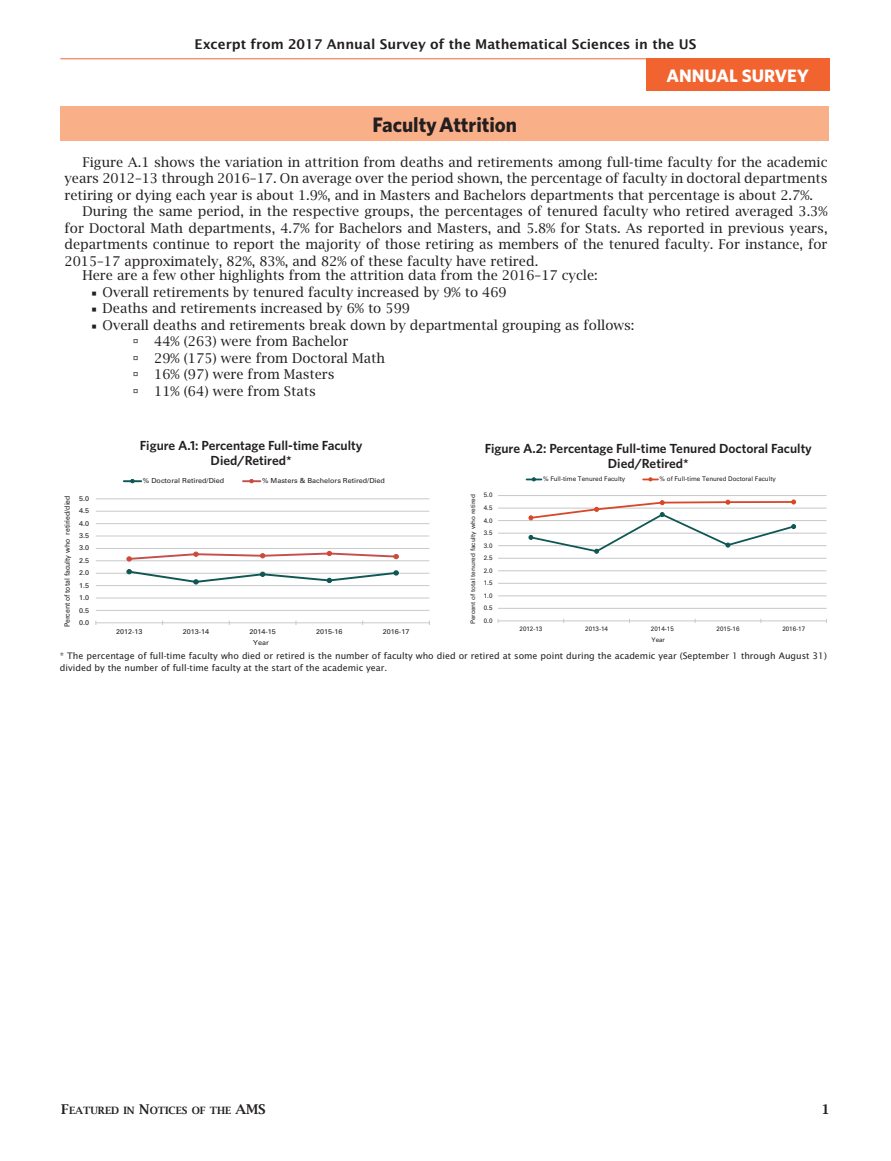
<style>
.page{position:relative;width:891px;height:1161px;background:#fff}
.page>*{position:absolute;margin:0;border:0;box-sizing:border-box;transform-origin:0 0}
.bhead{font:700 20.85px "Whitney";color:#231f20}
.t1{font:700 18px "Whitney";color:#fff}
.text_w_indent{font:13.5px/16.5px "Lucida Bright";color:#231f20;text-align:justify}
.list-para-indent{font:13.5px "Lucida Bright";color:#231f20}
.t2{font:600 13.5px "Lucida Sans";color:#231f20}
.t3{font:600 13.5px "Lucida Bright";color:#231f20}
._1Table_ahead{font:600 13.2px "Whitney";color:#231f20}
.t4{font:600 10.05px "Lucida Bright";color:#231f20}
.text_no_indent{font:9px/12px "Lucida Sans";color:#231f20}
.t5{font:7.2px "Univers LT Std";color:#231f20;scale:.95 1}
.t6{font:6.9px "Univers LT Std";letter-spacing:-.005em;color:#231f20;scale:1.05 1}
.t7{font:6.45px "Univers LT Std";color:#231f20}
.t8{font:6.3px "Univers LT Std";color:#231f20}
.s1{font-family:"Minion Pro"}
.s2{font-size:13.5px}
</style>
<div class="page">
<hr style="left:60px;top:58px;width:770px;height:1px;background:#f2642f">
<div style="left:646px;top:58px;width:184px;height:33px;background:#f2642f"></div>
<div style="left:60px;top:107px;width:769px;height:34px;background:#f9af88"></div>
<hr style="left:96px;top:610px;width:333px;height:1px;background:#c7c8ca">
<hr style="left:96px;top:598px;width:333px;height:1px;background:#c7c8ca">
<hr style="left:96px;top:585px;width:333px;height:1px;background:#c7c8ca">
<hr style="left:96px;top:573px;width:333px;height:1px;background:#c7c8ca">
<hr style="left:96px;top:560px;width:333px;height:1px;background:#c7c8ca">
<hr style="left:96px;top:548px;width:333px;height:1px;background:#c7c8ca">
<hr style="left:96px;top:536px;width:333px;height:1px;background:#c7c8ca">
<hr style="left:96px;top:523px;width:333px;height:1px;background:#c7c8ca">
<hr style="left:96px;top:511px;width:333px;height:1px;background:#c7c8ca">
<hr style="left:96px;top:498px;width:333px;height:1px;background:#c7c8ca">
<hr style="left:96px;top:622px;width:333px;height:1px;background:#c7c8ca">
<svg style="left:127px;top:569px;width:272px;height:15px"></svg>
<svg style="left:127px;top:551px;width:272px;height:10px"></svg>
<svg style="left:124px;top:479px;width:17px;height:4px"></svg>
<svg style="left:243px;top:479px;width:17px;height:4px"></svg>
<hr style="left:498px;top:608px;width:329px;height:1px;background:#c7c8ca">
<hr style="left:498px;top:596px;width:329px;height:1px;background:#c7c8ca">
<hr style="left:498px;top:583px;width:329px;height:1px;background:#c7c8ca">
<hr style="left:498px;top:571px;width:329px;height:1px;background:#c7c8ca">
<hr style="left:498px;top:558px;width:329px;height:1px;background:#c7c8ca">
<hr style="left:498px;top:545px;width:329px;height:1px;background:#c7c8ca">
<hr style="left:498px;top:533px;width:329px;height:1px;background:#c7c8ca">
<hr style="left:498px;top:520px;width:329px;height:1px;background:#c7c8ca">
<hr style="left:498px;top:508px;width:329px;height:1px;background:#c7c8ca">
<hr style="left:498px;top:495px;width:329px;height:1px;background:#c7c8ca">
<hr style="left:498px;top:621px;width:329px;height:1px;background:#c7c8ca">
<svg style="left:529px;top:500px;width:267px;height:54px"></svg>
<svg style="left:527px;top:477px;width:14px;height:4px"></svg>
<svg style="left:643px;top:477px;width:15px;height:4px"></svg>
<p class="t2" style="left:195px;top:36px;width:503px">Excerpt from 2017 Annual Survey of the Mathematical Sciences in the US</p>
<p class="bhead" style="left:372px;top:111px;width:146px">Faculty Attrition</p>
<h2 class="t1" style="left:667px;top:64px;width:144px">ANNUAL SURVEY</h2>
<p class="text_w_indent" style="left:65px;top:154px;width:765px;text-indent:18px">Figure A.1 shows the variation in attrition from deaths and retirements among full-time faculty for the academic years 2012–13 through 2016–17. On average over the period shown, the percentage of faculty in doctoral departments retiring or dying each year is about 1.9%, and in Masters and Bachelors departments that percentage is about 2.7%.</p>
<p class="text_w_indent" style="left:65px;top:203px;width:765px;text-indent:18px">During the same period, in the respective groups, the percentages of tenured faculty who retired averaged 3.3% for Doctoral Math departments, 4.7% for Bachelors and Masters, and 5.8% for Stats. As reported in previous years, departments continue to report the majority of those retiring as members of the tenured faculty. For instance, for 2015–17 approximately, 82%, 83%, and 82% of these faculty have retired.</p>
<p class="text_w_indent" style="left:82px;top:267px;width:517px">Here are a few other highlights from the attrition data from the 2016–17 cycle:</p>
<p class="list-para-indent" style="left:91px;top:284px;width:417px"><span class="s1">■</span> Overall retirements by tenured faculty increased by 9% to 469</p>
<p class="list-para-indent" style="left:91px;top:301px;width:320px"><span class="s1">■</span> Deaths and retirements increased by 6% to 599</p>
<p class="list-para-indent" style="left:91px;top:317px;width:545px"><span class="s1">■</span> Overall deaths and retirements break down by departmental grouping as follows:</p>
<p class="list-para-indent" style="left:154px;top:334px;width:196px">44% (263) were from Bachelor</p>
<p class="list-para-indent" style="left:154px;top:350px;width:232px">29% (175) were from Doctoral Math</p>
<p class="list-para-indent" style="left:154px;top:367px;width:182px">16% (97) were from Masters</p>
<p class="list-para-indent" style="left:154px;top:383px;width:163px">11% (64) were from Stats</p>
<p class="t5" style="left:63px;top:535px;width:43px;rotate:-90deg">deid/dei r i ter</p>
<p class="t5" style="left:63px;top:627px;width:95px;rotate:-90deg">yt lucafl atotfotnecreP w oh</p>
<p class="t6" style="left:79px;top:494px;width:11px">5.0</p>
<p class="t6" style="left:79px;top:507px;width:11px">4.5</p>
<p class="t6" style="left:79px;top:519px;width:11px">4.0</p>
<p class="t6" style="left:79px;top:532px;width:11px">3.5</p>
<p class="t6" style="left:79px;top:544px;width:11px">3.0</p>
<p class="t6" style="left:79px;top:556px;width:11px">2.5</p>
<p class="t6" style="left:79px;top:569px;width:11px">2.0</p>
<p class="t6" style="left:79px;top:581px;width:11px">1.5</p>
<p class="t6" style="left:79px;top:594px;width:11px">1.0</p>
<p class="t6" style="left:79px;top:606px;width:11px">0.5</p>
<p class="t6" style="left:79px;top:618px;width:11px">0.0</p>
<p class="_1Table_ahead" style="left:140px;top:437px;width:224px">Figure A.1: Percentage Full-time Faculty</p>
<p class="_1Table_ahead" style="left:211px;top:452px;width:83px">Died/Retired*</p>
<p class="t6" style="left:143px;top:477px;width:79px">% Doctoral Retired/Died</p>
<p class="t6" style="left:262px;top:477px;width:118px">% Masters &amp; Bachelors Retired/Died</p>
<p class="t6" style="left:116px;top:627px;width:27px">2012-13</p>
<p class="t6" style="left:183px;top:627px;width:27px">2013-14</p>
<p class="t6" style="left:249px;top:627px;width:27px">2014-15</p>
<p class="t6" style="left:316px;top:627px;width:27px">2015-16</p>
<p class="t6" style="left:383px;top:627px;width:27px">2016-17</p>
<p class="t6" style="left:253px;top:638px;width:16px">Year</p>
<p class="_1Table_ahead" style="left:485px;top:439px;width:329px">Figure A.2: Percentage Full-time Tenured Doctoral Faculty</p>
<p class="_1Table_ahead" style="left:608px;top:454px;width:83px">Died/Retired*</p>
<p class="t7" style="left:484px;top:491px;width:10px">5.0</p>
<p class="t8" style="left:469px;top:624px;width:131px;rotate:-90deg">P necre t o f ot netl at u der uca f yt l w h o der i ter</p>
<p class="t7" style="left:484px;top:504px;width:10px">4.5</p>
<p class="t7" style="left:484px;top:516px;width:10px">4.0</p>
<p class="t7" style="left:484px;top:529px;width:10px">3.5</p>
<p class="t7" style="left:484px;top:542px;width:10px">3.0</p>
<p class="t7" style="left:484px;top:554px;width:10px">2.5</p>
<p class="t7" style="left:484px;top:567px;width:10px">2.0</p>
<p class="t7" style="left:484px;top:579px;width:10px">1.5</p>
<p class="t7" style="left:484px;top:592px;width:10px">1.0</p>
<p class="t7" style="left:484px;top:604px;width:10px">0.5</p>
<p class="t7" style="left:484px;top:617px;width:10px">0.0</p>
<p class="t7" style="left:543px;top:475px;width:84px">% Full-time Tenured Faculty</p>
<p class="t7" style="left:660px;top:475px;width:118px">% of Full-time Tenured Doctoral Faculty</p>
<p class="t7" style="left:520px;top:625px;width:24px">2012-13</p>
<p class="t7" style="left:585px;top:625px;width:24px">2013-14</p>
<p class="t7" style="left:651px;top:625px;width:24px">2014-15</p>
<p class="t7" style="left:717px;top:625px;width:24px">2015-16</p>
<p class="t7" style="left:782px;top:625px;width:24px">2016-17</p>
<p class="t7" style="left:651px;top:636px;width:15px">Year</p>
<p class="text_no_indent" style="left:60px;top:650px;width:768px">* The percentage of full-time faculty who died or retired is the number of faculty who died or retired at some point during the academic year (September 1 through August 31) divided by the number of full-time faculty at the start of the academic year.</p>
<p class="t4" style="left:61px;top:1104px;width:201px"><span class="s2">F</span>EATURED IN <span class="s2">N</span>OTICES OF THE <span class="s2">AMS</span></p>
<p class="t3" style="left:821px;top:1101px;width:10px">1</p>
</div>
